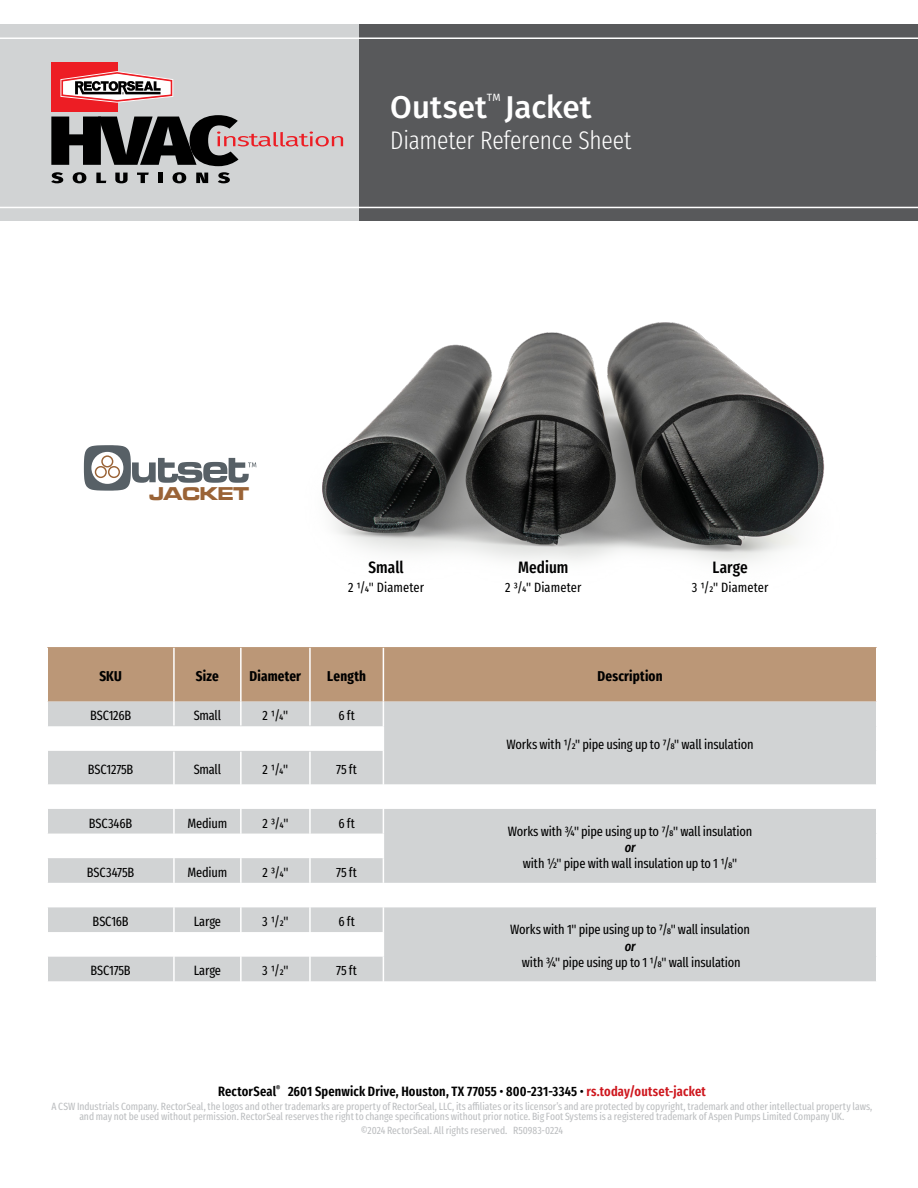
<style>
.page{position:relative;width:918px;height:1188px;background:#fff}
.page>*{position:absolute;margin:0;border:0;box-sizing:border-box;transform-origin:0 0}
.t1{font:500 31.5px "Fira Sans";color:#fff}
.t2{font:300 25.5px "Fira Sans Compressed";letter-spacing:-.01em;color:#fff}
.t3{font:700 expanded 19.2px "Microgramma Com";color:#9a6336}
.t4{font:500 16.5px "Fira Sans Compressed";color:#000}
.t5{font:700 14.25px "Fira Sans Compressed";letter-spacing:.01em;color:#000}
.t6{font:13.5px "Fira Sans Compressed";letter-spacing:-.015em;color:#000}
.t7{font:600 13.5px "Fira Sans Compressed";letter-spacing:.01em;color:#000}
.t8{font:13.5px "Fira Sans Compressed";letter-spacing:.01em;color:#000}
.t9{font:italic 500 13.5px "Fira Sans Compressed";color:#000}
.t10{font:10.5px/10.5px "Fira Sans Compressed";letter-spacing:-.005em;color:#bcbec0;text-align:center}
.t11{font:10.5px "Fira Sans";color:#fff}
.s1{font-weight:400}
.s2{color:#ce171e}
</style>
<div class="page">
<img style="left:322px;top:322px;width:503px;height:241px">
<div style="left:47px;top:647px;width:830px;height:55px;background:#bb9777"></div>
<svg style="left:48px;top:702px;width:828px;height:279px;fill:#d1d3d4"></svg>
<hr style="left:46px;top:648px;width:2px;height:54px;background:#fff">
<hr style="left:173px;top:648px;width:2px;height:54px;background:#fff">
<hr style="left:240px;top:648px;width:2px;height:54px;background:#fff">
<hr style="left:309px;top:648px;width:2px;height:54px;background:#fff">
<hr style="left:383px;top:648px;width:1px;height:54px;background:#fff">
<hr style="left:876px;top:648px;width:2px;height:54px;background:#fff">
<hr style="left:173px;top:702px;width:2px;height:24px;background:#fff">
<hr style="left:240px;top:702px;width:2px;height:24px;background:#fff">
<hr style="left:309px;top:702px;width:2px;height:24px;background:#fff">
<svg style="left:383px;top:702px;width:1px;height:49px"></svg>
<hr style="left:173px;top:752px;width:2px;height:32px;background:#fff">
<hr style="left:240px;top:752px;width:2px;height:32px;background:#fff">
<hr style="left:309px;top:752px;width:2px;height:32px;background:#fff">
<hr style="left:383px;top:751px;width:1px;height:33px;background:#fff">
<hr style="left:173px;top:784px;width:2px;height:25px;background:#fff">
<hr style="left:240px;top:784px;width:2px;height:25px;background:#fff">
<hr style="left:309px;top:784px;width:2px;height:25px;background:#fff">
<hr style="left:173px;top:809px;width:2px;height:25px;background:#fff">
<hr style="left:240px;top:809px;width:2px;height:25px;background:#fff">
<hr style="left:309px;top:809px;width:2px;height:25px;background:#fff">
<hr style="left:173px;top:834px;width:2px;height:24px;background:#fff">
<hr style="left:240px;top:834px;width:2px;height:24px;background:#fff">
<hr style="left:309px;top:834px;width:2px;height:24px;background:#fff">
<hr style="left:173px;top:858px;width:2px;height:25px;background:#fff">
<hr style="left:240px;top:858px;width:2px;height:25px;background:#fff">
<hr style="left:309px;top:858px;width:2px;height:25px;background:#fff">
<hr style="left:173px;top:883px;width:2px;height:24px;background:#fff">
<hr style="left:240px;top:883px;width:2px;height:24px;background:#fff">
<hr style="left:309px;top:883px;width:2px;height:24px;background:#fff">
<hr style="left:173px;top:907px;width:2px;height:25px;background:#fff">
<hr style="left:240px;top:907px;width:2px;height:25px;background:#fff">
<hr style="left:309px;top:907px;width:2px;height:25px;background:#fff">
<hr style="left:173px;top:932px;width:2px;height:25px;background:#fff">
<hr style="left:240px;top:932px;width:2px;height:25px;background:#fff">
<hr style="left:309px;top:932px;width:2px;height:25px;background:#fff">
<hr style="left:173px;top:957px;width:2px;height:24px;background:#fff">
<hr style="left:240px;top:957px;width:2px;height:24px;background:#fff">
<hr style="left:309px;top:957px;width:2px;height:24px;background:#fff">
<svg style="left:383px;top:784px;width:1px;height:197px"></svg>
<svg style="left:84px;top:445px;width:172px;height:46px"></svg>
<div style="left:0;top:25px;width:360px;height:196px;background:#d1d3d4"></div>
<div style="left:360px;top:25px;width:558px;height:196px;background:#58595b"></div>
<hr style="left:0;top:207px;width:918px;height:1px;background:#fff">
<hr style="left:0;top:37px;width:918px;height:2px;background:#fff">
<svg style="left:51px;top:172px;width:12px;height:11px"></svg>
<svg style="left:73px;top:172px;width:13px;height:11px"></svg>
<svg style="left:96px;top:173px;width:10px;height:10px"></svg>
<svg style="left:115px;top:173px;width:13px;height:10px"></svg>
<svg style="left:137px;top:173px;width:12px;height:10px"></svg>
<div style="left:158px;top:173px;width:5px;height:10px;background:#000"></div>
<svg style="left:173px;top:172px;width:13px;height:11px"></svg>
<svg style="left:196px;top:173px;width:12px;height:10px"></svg>
<svg style="left:218px;top:172px;width:12px;height:11px"></svg>
<svg style="left:51px;top:115px;width:292px;height:51px"></svg>
<div style="left:51px;top:62px;width:66px;height:50px;background:#ed1d24"></div>
<svg style="left:60px;top:71px;width:113px;height:32px"></svg>
<h1 class="t1" style="left:390px;top:81px;width:98px">Outset</h1>
<p class="t11" style="left:487px;top:89px;width:15px">TM</p>
<h1 class="t1" style="left:505px;top:81px;width:88px">Jacket</h1>
<h2 class="t2" style="left:390px;top:122px;width:243px">Diameter Reference Sheet</h2>
<h3 class="t3" style="left:149px;top:481px;width:101px">JACKET</h3>
<h3 class="t4" style="left:369px;top:554px;width:37px">Small</h3>
<p class="t8" style="left:348px;top:578px;width:78px">2 1/4" Diameter</p>
<h3 class="t4" style="left:518px;top:554px;width:52px">Medium</h3>
<p class="t8" style="left:505px;top:578px;width:78px">2 3/4" Diameter</p>
<h3 class="t4" style="left:713px;top:554px;width:37px">Large</h3>
<p class="t8" style="left:692px;top:578px;width:78px">3 1/2" Diameter</p>
<h3 class="t5" style="left:99px;top:664px;width:24px">SKU</h3>
<h3 class="t5" style="left:196px;top:664px;width:24px">Size</h3>
<h3 class="t5" style="left:250px;top:664px;width:53px">Diameter</h3>
<h3 class="t5" style="left:327px;top:664px;width:40px">Length</h3>
<h3 class="t5" style="left:598px;top:664px;width:67px">Description</h3>
<p class="t6" style="left:90px;top:705px;width:43px">BSC126B</p>
<p class="t6" style="left:194px;top:705px;width:29px">Small</p>
<p class="t6" style="left:263px;top:705px;width:27px">2 1/4"</p>
<p class="t6" style="left:338px;top:705px;width:18px">6 ft</p>
<p class="t6" style="left:507px;top:734px;width:249px">Works with 1/2" pipe using up to 7/8" wall insulation</p>
<p class="t6" style="left:88px;top:759px;width:47px">BSC1275B</p>
<p class="t6" style="left:194px;top:759px;width:29px">Small</p>
<p class="t6" style="left:263px;top:759px;width:27px">2 1/4"</p>
<p class="t6" style="left:336px;top:759px;width:22px">75 ft</p>
<p class="t6" style="left:89px;top:813px;width:45px">BSC346B</p>
<p class="t6" style="left:188px;top:813px;width:41px">Medium</p>
<p class="t6" style="left:262px;top:813px;width:28px">2 3/4"</p>
<p class="t6" style="left:338px;top:813px;width:18px">6 ft</p>
<p class="t6" style="left:87px;top:862px;width:49px">BSC3475B</p>
<p class="t6" style="left:188px;top:862px;width:41px">Medium</p>
<p class="t6" style="left:262px;top:862px;width:28px">2 3/4"</p>
<p class="t6" style="left:336px;top:862px;width:22px">75 ft</p>
<p class="t6" style="left:93px;top:911px;width:37px">BSC16B</p>
<p class="t6" style="left:194px;top:911px;width:29px">Large</p>
<p class="t6" style="left:262px;top:911px;width:28px">3 1/2"</p>
<p class="t6" style="left:338px;top:911px;width:18px">6 ft</p>
<p class="t6" style="left:90px;top:960px;width:42px">BSC175B</p>
<p class="t6" style="left:194px;top:960px;width:29px">Large</p>
<p class="t6" style="left:262px;top:960px;width:28px">3 1/2"</p>
<p class="t6" style="left:336px;top:960px;width:22px">75 ft</p>
<p class="t6" style="left:508px;top:821px;width:246px">Works with ¾" pipe using up to 7/8" wall insulation</p>
<p class="t9" style="left:625px;top:837px;width:12px">or</p>
<p class="t6" style="left:523px;top:853px;width:216px">with ½" pipe with wall insulation up to 1 1/8"</p>
<p class="t6" style="left:510px;top:920px;width:241px">Works with 1" pipe using up to 7/8" wall insulation</p>
<p class="t9" style="left:625px;top:935px;width:12px">or</p>
<p class="t6" style="left:522px;top:952px;width:220px">with ¾" pipe using up to 1 1/8" wall insulation</p>
<p class="t7" style="left:218px;top:1080px;width:489px">RectorSeal<sup>®</sup> 2601 Spenwick Drive, Houston, TX 77055 <span class="s1">•</span> 800-231-3345 <span class="s1">•</span> <span class="s2">rs.today/outset-jacket</span></p>
<p class="t10" style="left:52px;top:1101px;width:822px">A CSW Industrials Company. RectorSeal, the logos and other trademarks are property of RectorSeal, LLC, its affiliates or its licensor’s and are protected by copyright, trademark and other intellectual property laws, and may not be used without permission. RectorSeal reserves the right to change specifications without prior notice. Big Foot Systems is a registered trademark of Aspen Pumps Limited Company UK.</p>
<p class="t10" style="left:361px;top:1125px;width:204px">©2024 RectorSeal. All rights reserved. R50983-0224</p>
</div>
